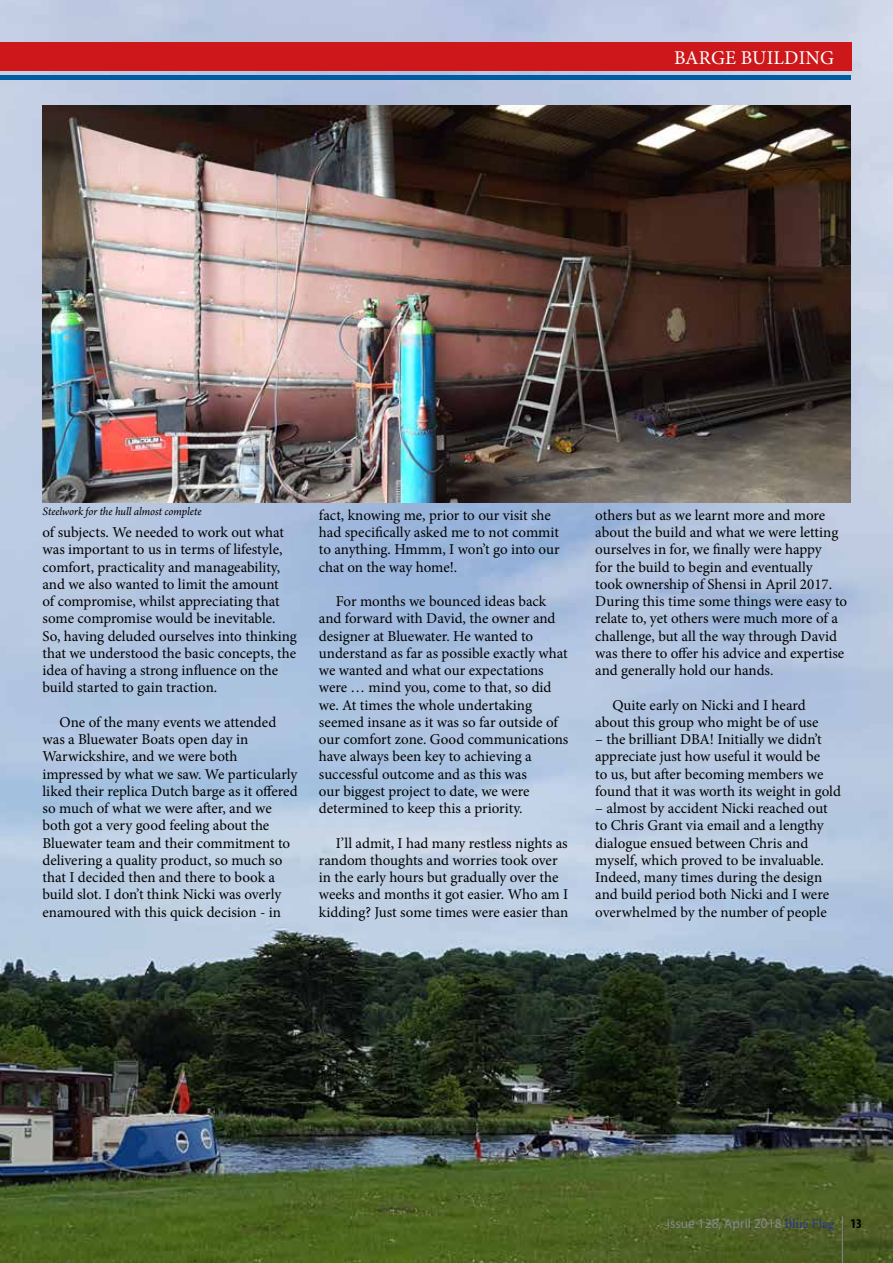
<style>
.page{position:relative;width:893px;height:1263px;background:#fff}
.page>*{position:absolute;margin:0;border:0;box-sizing:border-box;transform-origin:0 0}
.t1{font:19.5px "Minion Pro";letter-spacing:.01em;color:#fff}
.t2{font:15px/17.2px "Minion Pro";letter-spacing:-.005em;color:#000}
.t3{font:13.5px "Myriad Pro";color:#878787}
.t4{font:italic 12px "Arno Pro";letter-spacing:-.005em;color:#000}
.s1{font-family:"Minion Pro";color:#283583}
.s2{font-weight:700;font-stretch:condensed;color:#000}
</style>
<div class="page">
<img style="left:0;top:0;width:893px;height:1263px">
<div style="left:0;top:43px;width:851px;height:28px;background:#cd171a"></div>
<hr style="left:0;top:76px;width:851px;height:4px;background:#005ca0">
<img style="left:43px;top:106px;width:808px;height:396px">
<hr style="left:842px;top:1216px;width:1px;height:47px;background:#878787">
<h1 class="t1" style="left:674px;top:44px;width:161px">BARGE BUILDING</h1>
<p class="t4" style="left:43px;top:505px;width:160px">Steelwork for the hull almost complete</p>
<p class="t2" style="left:43px;top:524px;width:256px">of subjects. We needed to work out what was important to us in terms of lifestyle, comfort, practicality and manageability, and we also wanted to limit the amount<br>of compromise, whilst appreciating that some compromise would be inevitable.<br>So, having deluded ourselves into thinking that we understood the basic concepts, the idea of having a strong influence on the build started to gain traction.</p>
<p class="t2" style="left:43px;top:713px;width:257px;text-indent:17px">One of the many events we attended was a Bluewater Boats open day in Warwickshire, and we were both impressed by what we saw. We particularly liked their replica Dutch barge as it offered so much of what we were after, and we both got a very good feeling about the Bluewater team and their commitment to delivering a quality product, so much so that I decided then and there to book a build slot. I don’t think Nicki was overly enamoured with this quick decision - in</p>
<p class="t2" style="left:319px;top:506px;width:242px">fact, knowing me, prior to our visit she had specifically asked me to not commit to anything. Hmmm, I won’t go into our chat on the way home!.</p>
<p class="t2" style="left:319px;top:593px;width:251px;text-indent:17px">For months we bounced ideas back and forward with David, the owner and designer at Bluewater. He wanted to understand as far as possible exactly what we wanted and what our expectations were … mind you, come to that, so did we. At times the whole undertaking seemed insane as it was so far outside of our comfort zone. Good communications have always been key to achieving a successful outcome and as this was<br>our biggest project to date, we were determined to keep this a priority.</p>
<p class="t2" style="left:319px;top:834px;width:251px;text-indent:17px">I’ll admit, I had many restless nights as random thoughts and worries took over in the early hours but gradually over the weeks and months it got easier. Who am I kidding? Just some times were easier than</p>
<p class="t2" style="left:595px;top:506px;width:253px">others but as we learnt more and more about the build and what we were letting ourselves in for, we finally were happy<br>for the build to begin and eventually<br>took ownership of Shensi in April 2017.<br>During this time some things were easy to relate to, yet others were much more of a challenge, but all the way through David was there to offer his advice and expertise and generally hold our hands.</p>
<p class="t2" style="left:595px;top:696px;width:225px;text-align:center">Quite early on Nicki and I heard about this group who might be of use</p>
<p class="t2" style="left:595px;top:731px;width:247px">– the brilliant DBA! Initially we didn’t appreciate just how useful it would be<br>to us, but after becoming members we found that it was worth its weight in gold</p>
<p class="t2" style="left:595px;top:800px;width:235px">– almost by accident Nicki reached out to Chris Grant via email and a lengthy dialogue ensued between Chris and myself, which proved to be invaluable.<br>Indeed, many times during the design and build period both Nicki and I were overwhelmed by the number of people</p>
<p class="t3" style="left:667px;top:1215px;width:197px">issue 128, April 2018 <span class="s1">Blue Flag</span> <span class="s2">13</span></p>
</div>
